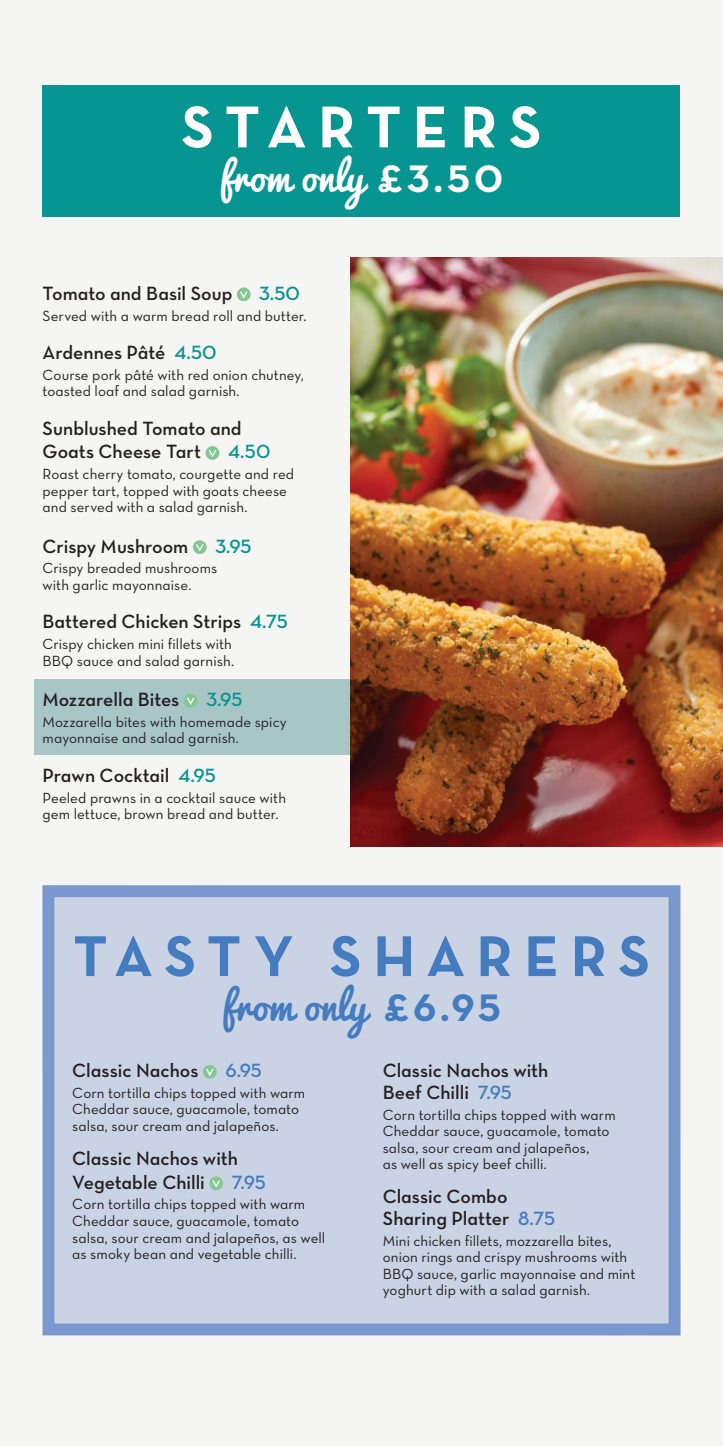
<style>
.page{position:relative;width:723px;height:1446px;background:#f5f5f4}
.page>*{position:absolute;margin:0;border:0;box-sizing:border-box;transform-origin:0 0}
.t1{font:700 60px "Neutraface Text";letter-spacing:.185em;color:#fff}
.t2{font:700 58.5px "Neutraface Text";letter-spacing:.2em;color:#457bbf}
.t3{font:39px "Pacifico";letter-spacing:-.005em;color:#fff}
.t4{font:39px "Pacifico";letter-spacing:-.005em;color:#457bbf}
.t5{font:19.5px/23.4px "Neutraface Text Demi Alt";color:#231f20}
.t6{font:19.5px "Neutraface Text Demi Alt";letter-spacing:-.005em;color:#069591}
.t7{font:19.5px "Neutraface Text Demi Alt";color:#457bbf}
.t8{font:15px/16.5px "Neutraface Text Book Alt";letter-spacing:.005em;color:#231f20}
.s1{font-family:"Neutraface Text";font-weight:700}
.s2{color:#069591}
.s3{color:#457bbf}
</style>
<div class="page">
<div style="left:56px;top:898px;width:611px;height:424px;background:#cad3e4"></div>
<div style="left:34px;top:679px;width:317px;height:75px;background:#a9c6c6"></div>
<div style="left:237px;top:287px;width:14px;height:14px;background:#82c890;border-radius:50%"></div>
<svg style="left:240px;top:292px;width:8px;height:6px"></svg>
<div style="left:205px;top:446px;width:14px;height:14px;background:#82c890;border-radius:50%"></div>
<svg style="left:208px;top:450px;width:8px;height:7px"></svg>
<div style="left:193px;top:540px;width:14px;height:14px;background:#82c890;border-radius:50%"></div>
<svg style="left:196px;top:544px;width:8px;height:7px"></svg>
<div style="left:184px;top:694px;width:14px;height:13px;background:#82c890;border-radius:50%"></div>
<svg style="left:187px;top:698px;width:8px;height:7px"></svg>
<img style="left:351px;top:257px;width:372px;height:589px">
<div style="left:43px;top:85px;width:637px;height:132px;background:#069591"></div>
<div style="left:43px;top:885px;width:637px;height:450px;border:12px solid #7a98ce"></div>
<div style="left:203px;top:1065px;width:14px;height:13px;background:#82c890;border-radius:50%"></div>
<svg style="left:206px;top:1069px;width:8px;height:7px"></svg>
<div style="left:209px;top:1176px;width:14px;height:14px;background:#82c890;border-radius:50%"></div>
<svg style="left:212px;top:1180px;width:8px;height:7px"></svg>
<h1 class="t1" style="left:181px;top:88px;width:361px">STARTERS</h1>
<h3 class="t3" style="left:220px;top:156px;width:285px">from only <span class="s1">£3.50</span></h3>
<h3 class="t5" style="left:43px;top:281px;width:191px">Tomato and Basil Soup</h3>
<h3 class="t6" style="left:259px;top:281px;width:42px">3.50</h3>
<p class="t8" style="left:43px;top:307px;width:265px">Served with a warm bread roll and butter.</p>
<h3 class="t5" style="left:43px;top:341px;width:176px">Ardennes Pâté <span class="s2">4.50</span></h3>
<p class="t8" style="left:43px;top:366px;width:263px">Course pork pâté with red onion chutney, toasted loaf and salad garnish.</p>
<h3 class="t5" style="left:43px;top:416px;width:201px">Sunblushed Tomato and<br>Goats Cheese Tart</h3>
<h3 class="t6" style="left:228px;top:439px;width:44px">4.50</h3>
<p class="t8" style="left:43px;top:465px;width:253px">Roast cherry tomato, courgette and red pepper tart, topped with goats cheese and served with a salad garnish.</p>
<h3 class="t5" style="left:43px;top:534px;width:147px">Crispy Mushroom</h3>
<h3 class="t6" style="left:215px;top:534px;width:37px">3.95</h3>
<p class="t8" style="left:43px;top:560px;width:176px">Crispy breaded mushrooms with garlic mayonnaise.</p>
<h3 class="t5" style="left:43px;top:610px;width:247px">Battered Chicken Strips <span class="s2">4.75</span></h3>
<p class="t8" style="left:43px;top:636px;width:193px">Crispy chicken mini fillets with<br>BBQ sauce and salad garnish.</p>
<h3 class="t5" style="left:43px;top:687px;width:138px">Mozzarella Bites</h3>
<h3 class="t6" style="left:206px;top:687px;width:37px">3.95</h3>
<p class="t8" style="left:43px;top:713px;width:246px">Mozzarella bites with homemade spicy mayonnaise and salad garnish.</p>
<h3 class="t5" style="left:43px;top:763px;width:175px">Prawn Cocktail <span class="s2">4.95</span></h3>
<p class="t8" style="left:43px;top:789px;width:245px">Peeled prawns in a cocktail sauce with gem lettuce, brown bread and butter.</p>
<h2 class="t2" style="left:73px;top:918px;width:578px">TASTY SHARERS</h2>
<h3 class="t4" style="left:222px;top:985px;width:280px">from only <span class="s1">£6.95</span></h3>
<h3 class="t5" style="left:72px;top:1058px;width:128px">Classic Nachos</h3>
<h3 class="t7" style="left:226px;top:1058px;width:38px">6.95</h3>
<p class="t8" style="left:72px;top:1084px;width:234px">Corn tortilla chips topped with warm<br>Cheddar sauce, guacamole, tomato salsa, sour cream and jalapeños.</p>
<h3 class="t5" style="left:72px;top:1147px;width:167px">Classic Nachos with<br>Vegetable Chilli</h3>
<h3 class="t5" style="left:383px;top:1059px;width:167px;line-height:21.6px">Classic Nachos with<br>Beef Chilli <span class="s3">7.95</span></h3>
<p class="t8" style="left:383px;top:1106px;width:234px">Corn tortilla chips topped with warm Cheddar sauce, guacamole, tomato salsa, sour cream and jalapeños,<br>as well as spicy beef chilli.</p>
<h3 class="t5" style="left:383px;top:1186px;width:174px;line-height:21.6px">Classic Combo<br>Sharing Platter <span class="s3">8.75</span></h3>
<p class="t8" style="left:383px;top:1232px;width:254px">Mini chicken fillets, mozzarella bites, onion rings and crispy mushrooms with BBQ sauce, garlic mayonnaise and mint yoghurt dip with a salad garnish.</p>
<h3 class="t7" style="left:232px;top:1170px;width:35px">7.95</h3>
<p class="t8" style="left:72px;top:1196px;width:254px">Corn tortilla chips topped with warm Cheddar sauce, guacamole, tomato salsa, sour cream and jalapeños, as well as smoky bean and vegetable chilli.</p>
</div>
